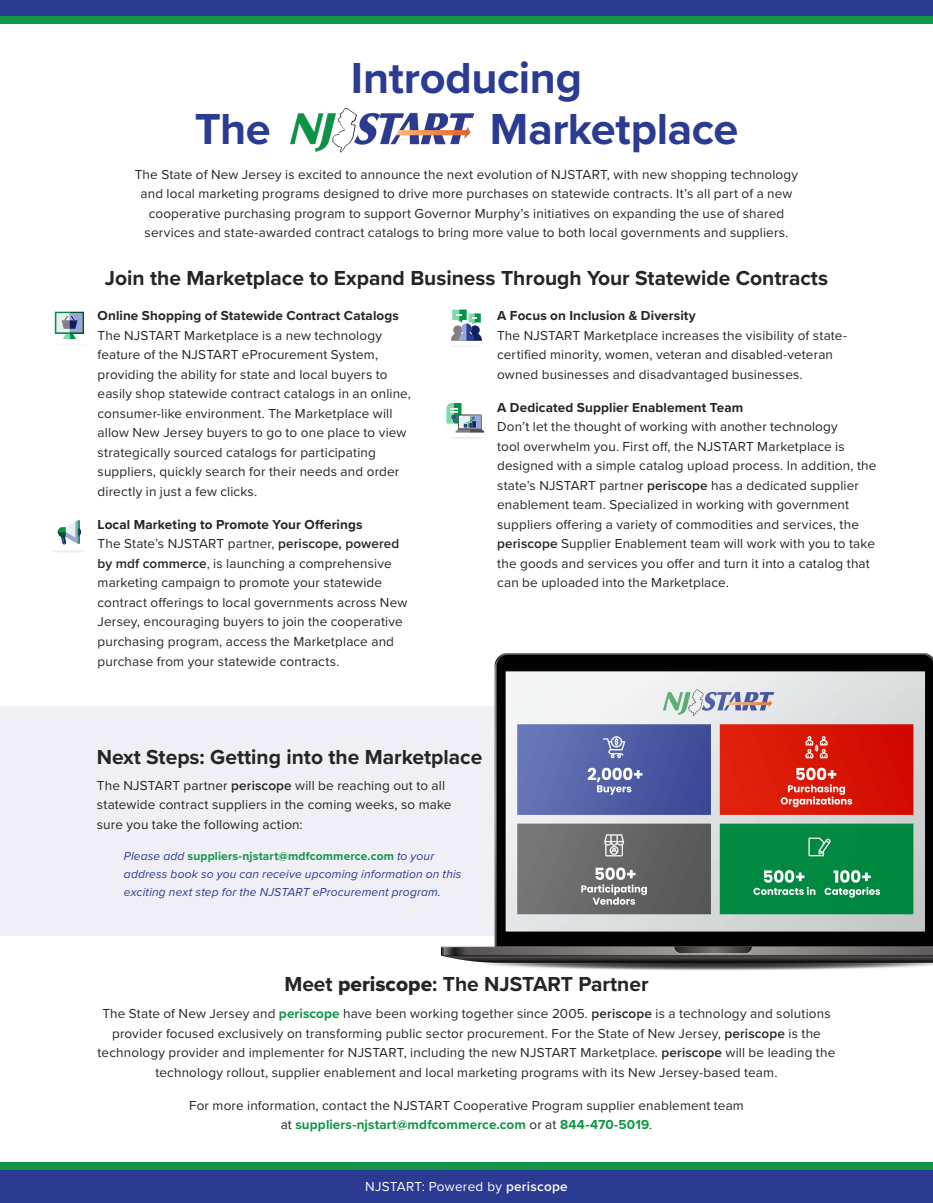
<style>
.page{position:relative;width:933px;height:1203px;background:#fff}
.page>*{position:absolute;margin:0;border:0;box-sizing:border-box;transform-origin:0 0}
.t1{font:700 45px "Proxima Nova";letter-spacing:-.01em;color:#2b3b91}
.t2{font:700 21px "Proxima Nova";color:#252524}
.t3{font:13.5px/19.5px "Proxima Nova";letter-spacing:.01em;color:#252524}
.t4{font:13.5px "Proxima Nova";letter-spacing:.02em;color:#fff}
.t5{font:italic 12px/18px "Proxima Nova";letter-spacing:.01em;color:#2b3b91}
.s1{font-weight:700}
.s2{font-weight:600}
.s3{font-weight:700;font-style:normal;color:#119547}
.s4{font-family:"Proxima Nova Extrabld";font-weight:400}
.s5{font-weight:700;color:#119547}
</style>
<div class="page">
<div style="left:0;top:1161px;width:932px;height:8px;background:#119547"></div>
<div style="left:0;top:0;width:932px;height:17px;background:#2b3b91"></div>
<div style="left:0;top:1169px;width:932px;height:33px;background:#2b3b91"></div>
<div style="left:0;top:17px;width:932px;height:7px;background:#119547"></div>
<div style="left:0;top:706px;width:932px;height:229px;background:#f0eff6"></div>
<img style="left:290px;top:107px;width:183px;height:46px">
<svg style="left:58px;top:520px;width:23px;height:24px"></svg>
<hr style="left:53px;top:550px;width:33px;height:2px;background:#e8f0f2;border-radius:50%">
<svg style="left:55px;top:311px;width:29px;height:28px"></svg>
<hr style="left:53px;top:343px;width:33px;height:2px;background:#f7f7fa;border-radius:50%">
<hr style="left:450px;top:436px;width:34px;height:3px;background:#e8f0f2;border-radius:50%">
<svg style="left:446px;top:403px;width:38px;height:29px"></svg>
<hr style="left:451px;top:345px;width:30px;height:2px;background:#f7f7fa;border-radius:50%">
<svg style="left:451px;top:309px;width:30px;height:31px"></svg>
<img style="left:418px;top:653px;width:514px;height:317px">
<p class="t1" style="left:351px;top:44px;width:232px">Introducing</p>
<p class="t1" style="left:195px;top:95px;width:78px">The</p>
<p class="t1" style="left:489px;top:95px;width:250px">Marketplace</p>
<p class="t3" style="left:135px;top:164px;width:664px;text-align:center">The State of New Jersey is excited to announce the next evolution of NJSTART, with new shopping technology and local marketing programs designed to drive more purchases on statewide contracts. It’s all part of a new cooperative purchasing program to support Governor Murphy’s initiatives on expanding the use of shared services and state-awarded contract catalogs to bring more value to both local governments and suppliers.</p>
<p class="t2" style="left:105px;top:262px;width:724px">Join the Marketplace to Expand Business Through Your Statewide Contracts</p>
<p class="t3" style="left:98px;top:305px;width:315px"><span class="s1">Online Shopping of Statewide Contract Catalogs </span>The NJSTART Marketplace is a new technology feature of the NJSTART eProcurement System, providing the ability for state and local buyers to easily shop statewide contract catalogs in an online, consumer-like environment. The Marketplace will allow New Jersey buyers to go to one place to view strategically sourced catalogs for participating suppliers, quickly search for their needs and order directly in just a few clicks.</p>
<p class="t3" style="left:98px;top:514px;width:311px"><span class="s1">Local Marketing to Promote Your Offerings<br></span>The State’s NJSTART partner, <span class="s2">periscope, powered by mdf commerce</span>, is launching a comprehensive marketing campaign to promote your statewide contract offerings to local governments across New Jersey, encouraging buyers to join the cooperative purchasing program, access the Marketplace and purchase from your statewide contracts.</p>
<p class="t3" style="left:497px;top:305px;width:351px"><span class="s1">A Focus on Inclusion &amp; Diversity<br></span>The NJSTART Marketplace increases the visibility of state&shy;certified minority, women, veteran and disabled-veteran owned businesses and disadvantaged businesses.</p>
<p class="t3" style="left:497px;top:397px;width:380px"><span class="s1">A Dedicated Supplier Enablement Team<br></span>Don’t let the thought of working with another technology<br>tool overwhelm you. First off, the NJSTART Marketplace is designed with a simple catalog upload process. In addition, the state’s NJSTART partner <span class="s2">periscope</span> has a dedicated supplier enablement team. Specialized in working with government suppliers offering a variety of commodities and services, the <span class="s2">periscope</span> Supplier Enablement team will work with you to take the goods and services you offer and turn it into a catalog that can be uploaded into the Marketplace.</p>
<p class="t2" style="left:97px;top:740px;width:387px">Next Steps: Getting into the Marketplace</p>
<p class="t3" style="left:97px;top:774px;width:356px">The NJSTART partner <span class="s2">periscope</span> will be reaching out to all statewide contract suppliers in the coming weeks, so make sure you take the following action:</p>
<p class="t5" style="left:124px;top:846px;width:339px">Please add <span class="s3">suppliers-njstart@mdfcommerce.com</span> to your address book so you can receive upcoming information on this exciting next step for the NJSTART eProcurement program.</p>
<p class="t2" style="left:284px;top:967px;width:365px">Meet <span class="s4">periscope</span>: The NJSTART Partner</p>
<p class="t3" style="left:98px;top:1003px;width:738px;text-align:center">The State of New Jersey and <span class="s5">periscope</span> have been working together since 2005. <span class="s2">periscope</span> is a technology and solutions provider focused exclusively on transforming public sector procurement. For the State of New Jersey, <span class="s2">periscope</span> is the technology provider and implementer for NJSTART, including the new NJSTART Marketplace. <span class="s2">periscope</span> will be leading the technology rollout, supplier enablement and local marketing programs with its New Jersey-based team.</p>
<p class="t3" style="left:189px;top:1094px;width:556px;text-align:center">For more information, contact the NJSTART Cooperative Program supplier enablement team at <span class="s5">suppliers-njstart@mdfcommerce.com</span> or at <span class="s5">844-470-5019</span>.</p>
<p class="t4" style="left:365px;top:1176px;width:204px">NJSTART: Powered by <span class="s2">periscope</span></p>
</div>
